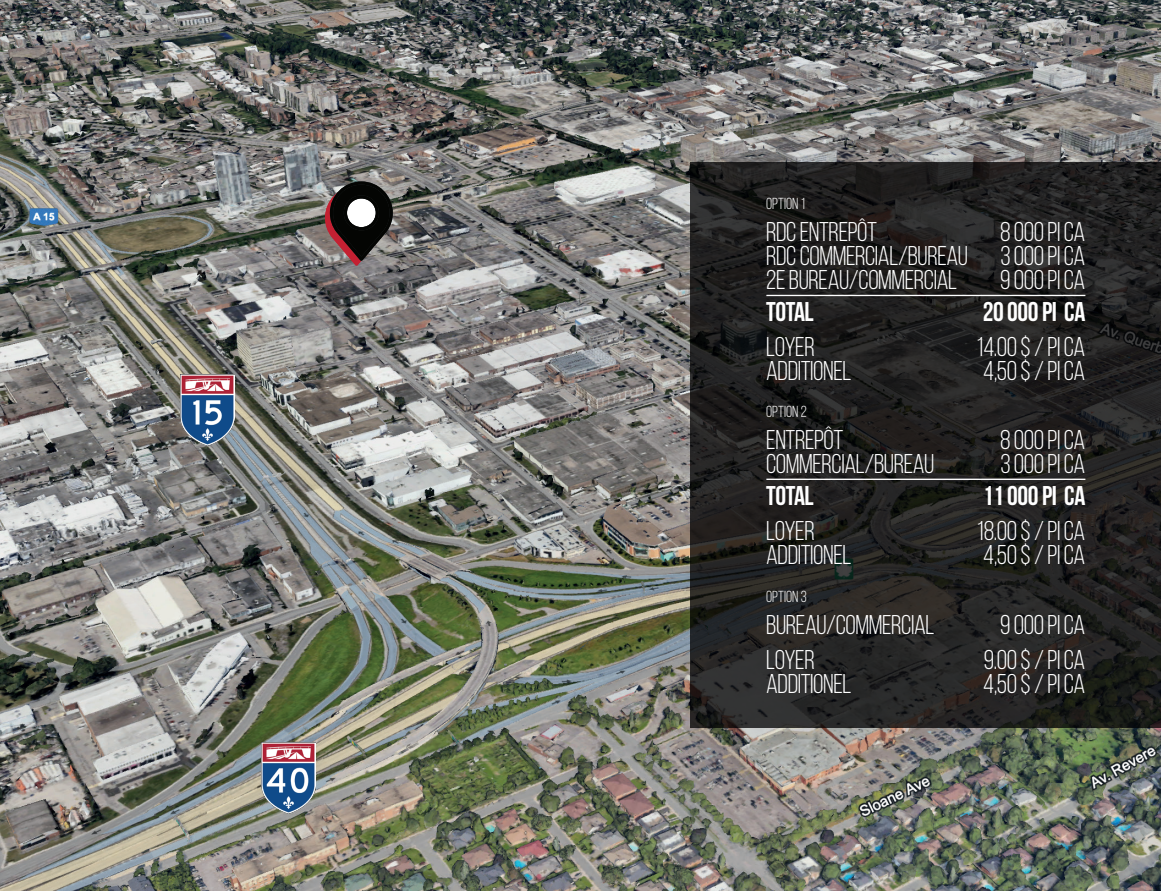
<style>
.page{position:relative;width:1161px;height:891px;background:#fff}
.page>*{position:absolute;margin:0;border:0;box-sizing:border-box;transform-origin:0 0}
.t1{font:27.15px/23.9px "Bebas Neue";letter-spacing:-.015em;color:#fff}
.t2{font:700 27.15px "Bebas Neue";letter-spacing:-.015em;color:#fff}
.t3{font:15.9px "Bebas Neue";color:#fff}
</style>
<div class="page">
<img style="left:0;top:0;width:1161px;height:891px">
<svg style="left:691px;top:163px;width:470px;height:565px;background:#222120"></svg>
<hr style="left:766px;top:295px;width:319px;height:1px;background:#fff">
<hr style="left:766px;top:479px;width:319px;height:1px;background:#fff">
<svg style="left:325px;top:181px;width:68px;height:85px;background:#5b4e4e"></svg>
<img style="left:262px;top:742px;width:53px;height:72px">
<img style="left:181px;top:374px;width:53px;height:72px">
<p class="t3" style="left:766px;top:195px;width:41px">OPTION 1</p>
<p class="t1" style="left:766px;top:220px;width:203px">RDC ENTREPÔT<br>RDC COMMERCIAL/BUREAU<br>2E BUREAU/COMMERCIAL</p>
<p class="t2" style="left:766px;top:296px;width:49px">TOTAL</p>
<p class="t1" style="left:766px;top:334px;width:87px">LOYER<br>ADDITIONEL</p>
<p class="t3" style="left:766px;top:403px;width:42px">OPTION 2</p>
<p class="t1" style="left:766px;top:428px;width:170px">ENTREPÔT<br>COMMERCIAL/BUREAU</p>
<p class="t2" style="left:766px;top:481px;width:49px">TOTAL</p>
<p class="t1" style="left:766px;top:519px;width:87px">LOYER<br>ADDITIONEL</p>
<p class="t3" style="left:766px;top:588px;width:42px">OPTION 3</p>
<p class="t1" style="left:766px;top:607px;width:170px;line-height:35.1px">BUREAU/COMMERCIAL<br>LOYER</p>
<p class="t1" style="left:766px;top:672px;width:87px">ADDITIONEL</p>
<p class="t1" style="left:1000px;top:220px;width:87px;text-align:justify">8 000 PI CA 3 000 PI CA 9 000 PI CA</p>
<p class="t2" style="left:983px;top:296px;width:104px">20 000 PI CA</p>
<p class="t1" style="left:976px;top:334px;width:111px">14.00 $ / PI CA<br>4,50 $ / PI CA</p>
<p class="t1" style="left:1000px;top:428px;width:87px">8 000 PI CA<br>3 000 PI CA</p>
<p class="t2" style="left:983px;top:481px;width:104px">11 000 PI CA</p>
<p class="t1" style="left:977px;top:519px;width:110px">18.00 $ / PI CA<br>4,50 $ / PI CA</p>
<p class="t1" style="left:984px;top:607px;width:103px;line-height:35.1px;text-align:right">9 000 PI CA<br>9.00 $ / PI CA</p>
<p class="t1" style="left:983px;top:672px;width:104px">4,50 $ / PI CA</p>
</div>
